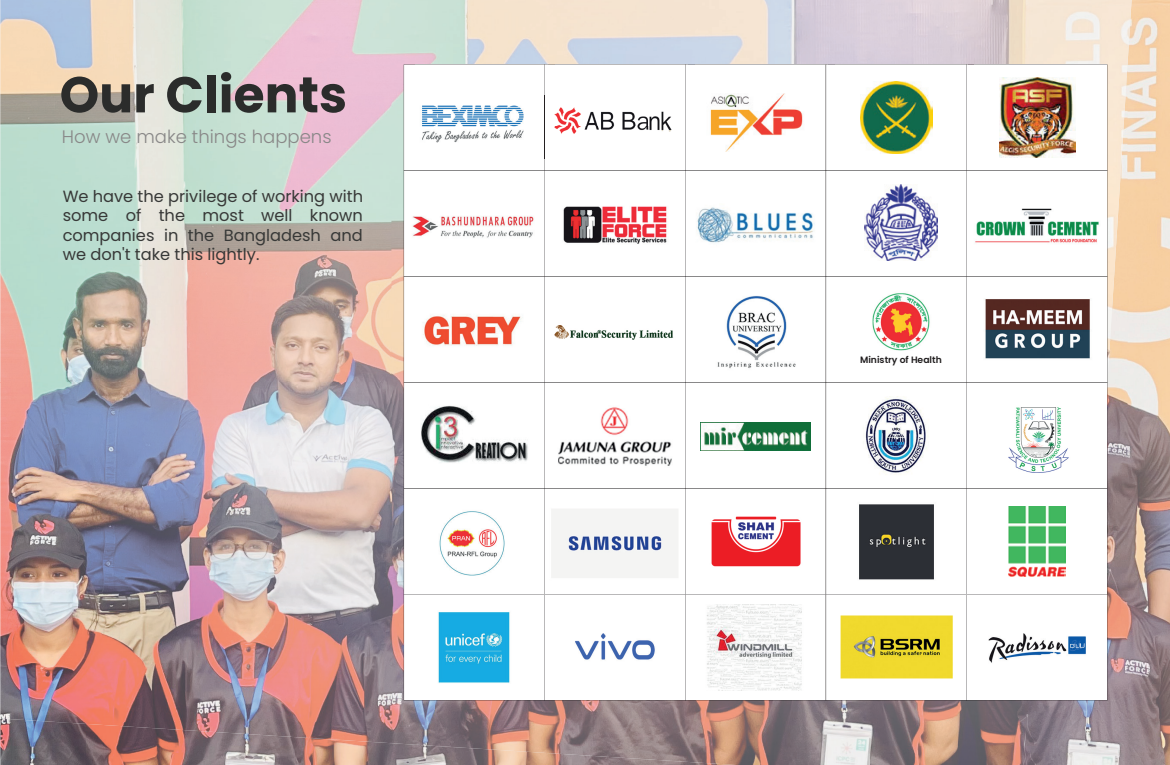
<style>
.page{position:relative;width:1170px;height:765px;background:#fff}
.page>*{position:absolute;margin:0;border:0;box-sizing:border-box;transform-origin:0 0}
.t1{font:700 50.38px "Poppins";color:#2b2c2b}
.t2{font:300 18.12px "Poppins";color:#888787}
.t3{font:16.25px/19.5px "Poppins";color:#373837;text-align:justify}
.t4{font:600 9.25px "Poppins";color:#201d1e}
</style>
<div class="page">
<img style="left:0;top:723px;width:86px;height:42px">
<img style="left:1132px;top:0;width:38px;height:765px">
<img style="left:86px;top:743px;width:349px;height:22px">
<img style="left:1089px;top:85px;width:43px;height:680px">
<img style="left:0;top:0;width:391px;height:723px">
<img style="left:391px;top:0;width:741px;height:85px">
<img style="left:391px;top:84px;width:44px;height:662px">
<img style="left:1107px;top:84px;width:19px;height:597px">
<img style="left:435px;top:701px;width:392px;height:64px">
<img style="left:827px;top:701px;width:44px;height:64px">
<img style="left:871px;top:701px;width:87px;height:64px">
<img style="left:958px;top:701px;width:131px;height:64px">
<img style="left:59px;top:722px;width:333px;height:21px">
<svg style="left:404px;top:65px;width:703px;height:636px"></svg>
<img style="left:1000px;top:78px;width:75px;height:80px">
<img style="left:861px;top:82px;width:71px;height:71px">
<img style="left:865px;top:184px;width:72px;height:77px">
<img style="left:412px;top:291px;width:122px;height:79px">
<img style="left:700px;top:423px;width:111px;height:27px">
<img style="left:1009px;top:506px;width:56px;height:71px">
<img style="left:841px;top:282px;width:120px;height:80px">
<img style="left:412px;top:82px;width:122px;height:81px">
<img style="left:688px;top:178px;width:135px;height:91px">
<img style="left:687px;top:285px;width:137px;height:91px">
<img style="left:968px;top:180px;width:137px;height:91px">
<img style="left:555px;top:185px;width:120px;height:81px">
<img style="left:547px;top:288px;width:133px;height:89px">
<img style="left:972px;top:285px;width:131px;height:87px">
<img style="left:549px;top:392px;width:131px;height:87px">
<img style="left:827px;top:389px;width:138px;height:92px">
<img style="left:968px;top:395px;width:138px;height:92px">
<img style="left:978px;top:613px;width:114px;height:76px">
<img style="left:979px;top:609px;width:116px;height:77px">
<img style="left:690px;top:604px;width:130px;height:87px">
<img style="left:836px;top:605px;width:121px;height:82px">
<img style="left:568px;top:609px;width:94px;height:77px">
<img style="left:411px;top:605px;width:127px;height:85px">
<img style="left:698px;top:503px;width:117px;height:78px">
<img style="left:549px;top:499px;width:131px;height:88px">
<img style="left:413px;top:502px;width:122px;height:82px">
<img style="left:829px;top:496px;width:135px;height:91px">
<img style="left:413px;top:395px;width:124px;height:83px">
<img style="left:698px;top:93px;width:116px;height:59px">
<img style="left:406px;top:181px;width:134px;height:89px">
<img style="left:545px;top:95px;width:138px;height:63px">
<h1 class="t1" style="left:60px;top:66px;width:289px">Our Clients</h1>
<p class="t2" style="left:62px;top:126px;width:271px">How we make things happens</p>
<p class="t3" style="left:63px;top:187px;width:302px">We have the privilege of working with some of the most well known companies in the Bangladesh and we don't take this lightly.</p>
<p class="t4" style="left:860px;top:354px;width:83px">Ministry of Health</p>
</div>
